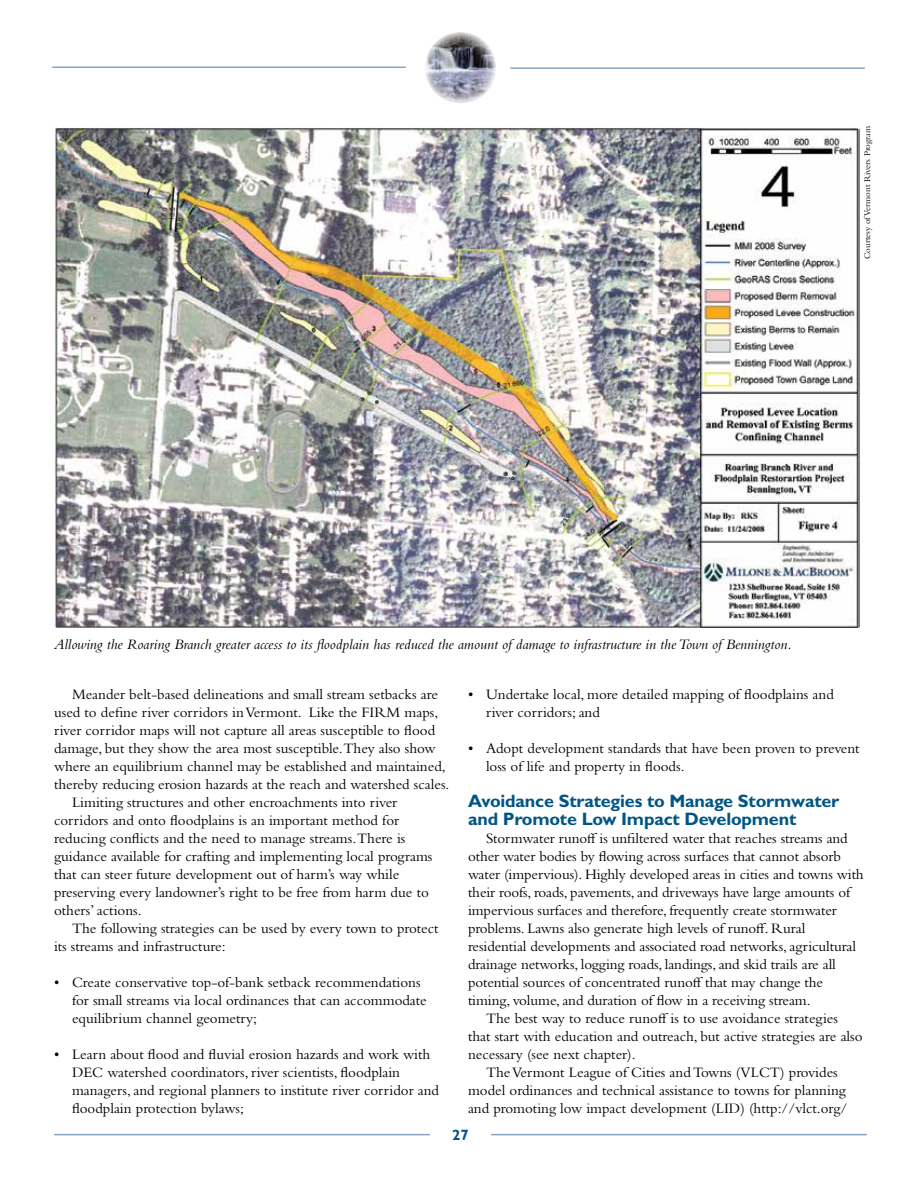
<style>
.page{position:relative;width:918px;height:1188px;background:#fff}
.page>*{position:absolute;margin:0;border:0;box-sizing:border-box;transform-origin:0 0}
.t1{font:700 18px/18px "Gill Sans Std";letter-spacing:-.01em;color:#005584}
.t2{font:15px/18px "Bembo Std";color:#000}
.t3{font:italic 15px "Bembo Std";color:#000}
.t4{font:700 15px "Gill Sans Std";color:#005584}
.t5{font:9px "Bembo Std";color:#000}
</style>
<div class="page">
<hr style="left:52px;top:67px;width:354px;height:1px;background:#88a3c1">
<hr style="left:510px;top:67px;width:355px;height:2px;background:#88a3c1">
<img style="left:425px;top:32px;width:71px;height:72px;border-radius:36px">
<hr style="left:54px;top:1134px;width:376px;height:1px;background:#88a3c1">
<hr style="left:491px;top:1134px;width:376px;height:1px;background:#88a3c1">
<img style="left:54px;top:126px;width:805px;height:502px">
<p class="t5" style="left:862px;top:259px;width:135px;rotate:-90deg">Courtesy of Vermont Rivers Program</p>
<p class="t3" style="left:54px;top:636px;width:739px">Allowing the Roaring Branch greater access to its floodplain has reduced the amount of damage to infrastructure in the Town of Bennington.</p>
<p class="t2" style="left:72px;top:685px;width:368px">Meander belt-based delineations and small stream setbacks are</p>
<p class="t2" style="left:54px;top:703px;width:386px">used to define river corridors in Vermont. Like the FIRM maps,</p>
<p class="t2" style="left:54px;top:721px;width:383px">river corridor maps will not capture all areas susceptible to flood</p>
<p class="t2" style="left:54px;top:739px;width:383px">damage, but they show the area most susceptible.They also show</p>
<p class="t2" style="left:54px;top:757px;width:393px">where an equilibrium channel may be established and maintained,</p>
<p class="t2" style="left:54px;top:775px;width:397px">thereby reducing erosion hazards at the reach and watershed scales.</p>
<p class="t2" style="left:72px;top:793px;width:327px">Limiting structures and other encroachments into river</p>
<p class="t2" style="left:54px;top:811px;width:347px">corridors and onto floodplains is an important method for</p>
<p class="t2" style="left:54px;top:829px;width:353px">reducing conflicts and the need to manage streams.There is</p>
<p class="t2" style="left:54px;top:847px;width:380px">guidance available for crafting and implementing local programs</p>
<p class="t2" style="left:54px;top:865px;width:347px">that can steer future development out of harm’s way while</p>
<p class="t2" style="left:54px;top:883px;width:376px">preserving every landowner’s right to be free from harm due to</p>
<p class="t2" style="left:54px;top:901px;width:89px">others’ actions.</p>
<p class="t2" style="left:72px;top:919px;width:368px">The following strategies can be used by every town to protect</p>
<p class="t2" style="left:54px;top:937px;width:173px">its streams and infrastructure:</p>
<p class="t2" style="left:72px;top:973px;width:356px;text-indent:-18px">• Create conservative top-of-bank setback recommendations for small streams via local ordinances that can accommodate equilibrium channel geometry;</p>
<p class="t2" style="left:72px;top:1045px;width:369px;text-indent:-18px">• Learn about flood and fluvial erosion hazards and work with DEC watershed coordinators, river scientists, floodplain managers, and regional planners to institute river corridor and floodplain protection bylaws;</p>
<p class="t2" style="left:486px;top:685px;width:349px;text-indent:-18px">• Undertake local, more detailed mapping of floodplains and river corridors; and</p>
<p class="t2" style="left:486px;top:739px;width:375px;text-indent:-18px">• Adopt development standards that have been proven to prevent loss of life and property in floods.</p>
<p class="t1" style="left:468px;top:791px;width:373px">Avoidance Strategies to Manage Stormwater and Promote Low Impact Development</p>
<p class="t2" style="left:486px;top:829px;width:363px">Stormwater runoff is unfiltered water that reaches streams and</p>
<p class="t2" style="left:468px;top:847px;width:374px">other water bodies by flowing across surfaces that cannot absorb</p>
<p class="t2" style="left:468px;top:865px;width:397px">water (impervious). Highly developed areas in cities and towns with</p>
<p class="t2" style="left:468px;top:883px;width:384px">their roofs, roads, pavements, and driveways have large amounts of</p>
<p class="t2" style="left:468px;top:901px;width:370px">impervious surfaces and therefore, frequently create stormwater</p>
<p class="t2" style="left:468px;top:919px;width:339px">problems. Lawns also generate high levels of runoff. Rural</p>
<p class="t2" style="left:468px;top:937px;width:390px">residential developments and associated road networks, agricultural</p>
<p class="t2" style="left:468px;top:955px;width:369px">drainage networks, logging roads, landings, and skid trails are all</p>
<p class="t2" style="left:468px;top:973px;width:357px">potential sources of concentrated runoff that may change the</p>
<p class="t2" style="left:468px;top:991px;width:344px">timing, volume, and duration of flow in a receiving stream.</p>
<p class="t2" style="left:486px;top:1009px;width:354px">The best way to reduce runoff is to use avoidance strategies</p>
<p class="t2" style="left:468px;top:1027px;width:396px">that start with education and outreach, but active strategies are also</p>
<p class="t2" style="left:468px;top:1045px;width:169px">necessary (see next chapter).</p>
<p class="t2" style="left:486px;top:1063px;width:353px">The Vermont League of Cities and Towns (VLCT) provides</p>
<p class="t2" style="left:468px;top:1081px;width:379px">model ordinances and technical assistance to towns for planning</p>
<p class="t2" style="left:468px;top:1099px;width:381px">and promoting low impact development (LID) (http://vlct.org/</p>
<p class="t4" style="left:452px;top:1126px;width:18px">27</p>
</div>
